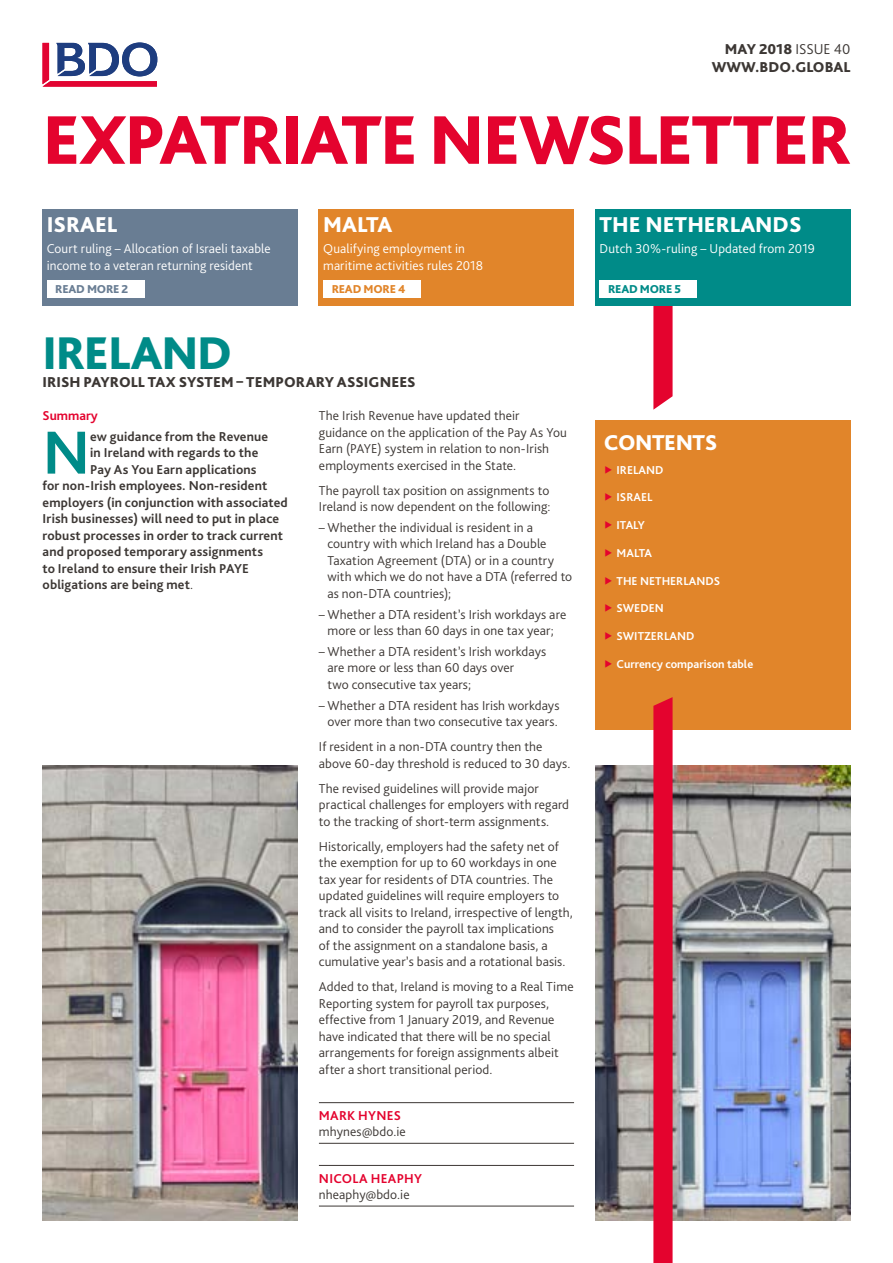
<style>
.page{position:relative;width:893px;height:1263px;background:#fff}
.page>*{position:absolute;margin:0;border:0;box-sizing:border-box;transform-origin:0 0}
.t1{font:800 72px "Bliss Pro";letter-spacing:-.03em;color:#e4032e}
.t2{font:700 63.6px "Bliss Pro";color:#008b88}
.t3{font:800 48px "Bliss Pro";letter-spacing:-.025em;color:#008b88}
.t4{font:800 22.5px "Bliss Pro";color:#fff}
.t5{font:800 22.5px "Bliss Pro";letter-spacing:-.02em;color:#fff}
.t6{font:800 15px/18px "Bliss Pro";color:#3c3734;text-align:right}
.t7{font:300 13.5px/16.5px "Bliss Pro";letter-spacing:.01em;color:#3c3734}
.t8{font:700 13.5px "Bliss Pro";letter-spacing:.01em;color:#3c3734}
.t9{font:300 13.5px/16.5px "Bliss Pro";letter-spacing:.005em;color:#fff}
.t10{font:700 13.5px "Bliss Pro";letter-spacing:.02em;color:#e4032e}
.t11{font:700 13.5px "Bliss Pro";color:#e4032e}
.t12{font:700 12px "Bliss Pro";color:#fff}
.t13{font:800 12px "Bliss Pro";letter-spacing:-.02em;color:#008b88}
.t14{font:800 12px "Bliss Pro";letter-spacing:-.02em;color:#e1852a}
.t15{font:800 12px "Bliss Pro";letter-spacing:-.02em;color:#697d93}
.s1{font-weight:300}
.s2{color:#e4032e}
</style>
<div class="page">
<svg style="left:653px;top:306px;width:20px;height:104px;background:#e61e44"></svg>
<div style="left:595px;top:209px;width:255px;height:97px;background:#008b88"></div>
<div style="left:600px;top:280px;width:97px;height:17px;background:#fff"></div>
<div style="left:319px;top:209px;width:255px;height:97px;background:#e1852a"></div>
<div style="left:323px;top:280px;width:98px;height:17px;background:#fff"></div>
<div style="left:595px;top:420px;width:255px;height:310px;background:#e1852a"></div>
<div style="left:43px;top:209px;width:255px;height:97px;background:#697d93"></div>
<div style="left:47px;top:280px;width:98px;height:17px;background:#fff"></div>
<hr style="left:319px;top:1102px;width:255px;height:1px;background:#3c3734">
<hr style="left:319px;top:1143px;width:255px;height:1px;background:#3c3734">
<hr style="left:319px;top:1165px;width:255px;height:1px;background:#3c3734">
<hr style="left:319px;top:1206px;width:255px;height:1px;background:#3c3734">
<svg style="left:43px;top:43px;width:114px;height:44px"></svg>
<img style="left:43px;top:765px;width:255px;height:455px">
<img style="left:595px;top:765px;width:255px;height:455px">
<svg style="left:653px;top:697px;width:20px;height:566px;background:#e20b33"></svg>
<p class="t6" style="left:712px;top:40px;width:140px">MAY 2018 <span class="s1">ISSUE 40<br></span>WWW.BDO.GLOBAL</p>
<h1 class="t1" style="left:43px;top:95px;width:811px">EXPATRIATE NEWSLETTER</h1>
<h3 class="t4" style="left:47px;top:211px;width:72px">ISRAEL</h3>
<p class="t9" style="left:47px;top:240px;width:225px">Court ruling – Allocation of Israeli taxable income to a veteran returning resident</p>
<p class="t15" style="left:55px;top:282px;width:75px">READ MORE 2</p>
<h3 class="t4" style="left:323px;top:211px;width:71px">MALTA</h3>
<p class="t9" style="left:323px;top:240px;width:161px">Qualifying employment in maritime activities rules 2018</p>
<p class="t14" style="left:332px;top:282px;width:75px">READ MORE 4</p>
<h3 class="t3" style="left:43px;top:323px;width:191px">IRELAND</h3>
<p class="t6" style="left:43px;top:372px;width:375px">IRISH PAYROLL TAX SYSTEM – TEMPORARY ASSIGNEES</p>
<p class="t11" style="left:43px;top:407px;width:57px">Summary</p>
<h2 class="t2" style="left:43px;top:413px;width:49px">N</h2>
<p class="t8" style="left:90px;top:428px;width:180px">ew guidance from the Revenue</p>
<p class="t7" style="left:319px;top:407px;width:250px">The Irish Revenue have updated their guidance on the application of the Pay As You Earn (PAYE) system in relation to non-Irish employments exercised in the State.</p>
<p class="t7" style="left:319px;top:482px;width:233px">The payroll tax position on assignments to<br>Ireland is now dependent on the following:</p>
<p class="t7" style="left:327px;top:519px;width:246px;text-indent:-9px">– Whether the individual is resident in a country with which Ireland has a Double Taxation Agreement (DTA) or in a country with which we do not have a DTA (referred to as non-DTA countries);</p>
<p class="t7" style="left:319px;top:606px;width:249px;text-align:center">– Whether a DTA resident’s Irish workdays are more or less than 60 days in one tax year;</p>
<p class="t7" style="left:327px;top:643px;width:220px;text-indent:-9px">– Whether a DTA resident’s Irish workdays are more or less than 60 days over<br>two consecutive tax years;</p>
<p class="t7" style="left:319px;top:697px;width:242px;text-align:center">– Whether a DTA resident has Irish workdays over more than two consecutive tax years.</p>
<p class="t7" style="left:319px;top:738px;width:253px">If resident in a non-DTA country then the above 60-day threshold is reduced to 30 days.</p>
<p class="t7" style="left:319px;top:780px;width:252px">The revised guidelines will provide major practical challenges for employers with regard to the tracking of short-term assignments.</p>
<p class="t7" style="left:319px;top:838px;width:255px">Historically, employers had the safety net of the exemption for up to 60 workdays in one tax year for residents of DTA countries. The updated guidelines will require employers to track all visits to Ireland, irrespective of length, and to consider the payroll tax implications<br>of the assignment on a standalone basis, a cumulative year’s basis and a rotational basis.</p>
<p class="t7" style="left:319px;top:978px;width:256px">Added to that, Ireland is moving to a Real Time Reporting system for payroll tax purposes, effective from 1 January 2019, and Revenue have indicated that there will be no special arrangements for foreign assignments albeit after a short transitional period.</p>
<p class="t10" style="left:319px;top:1107px;width:83px">MARK HYNES</p>
<p class="t7" style="left:319px;top:1123px;width:88px">mhynes@bdo.ie</p>
<p class="t10" style="left:319px;top:1170px;width:105px">NICOLA HEAPHY</p>
<p class="t7" style="left:319px;top:1186px;width:92px">nheaphy@bdo.ie</p>
<p class="t8" style="left:90px;top:444px;width:170px">in Ireland with regards to the</p>
<p class="t8" style="left:90px;top:461px;width:168px">Pay As You Earn applications</p>
<p class="t8" style="left:43px;top:477px;width:226px">for non-Irish employees. Non-resident</p>
<p class="t8" style="left:43px;top:494px;width:247px">employers (in conjunction with associated</p>
<p class="t8" style="left:43px;top:510px;width:238px">Irish businesses) will need to put in place</p>
<p class="t8" style="left:43px;top:527px;width:242px">robust processes in order to track current</p>
<p class="t8" style="left:43px;top:543px;width:222px">and proposed temporary assignments</p>
<p class="t8" style="left:43px;top:560px;width:208px">to Ireland to ensure their Irish PAYE</p>
<p class="t8" style="left:43px;top:576px;width:152px">obligations are being met<span class="s1">.</span></p>
<h3 class="t4" style="left:600px;top:211px;width:204px">THE NETHERLANDS</h3>
<p class="t9" style="left:600px;top:240px;width:217px">Dutch 30%-ruling – Updated from 2019</p>
<p class="t13" style="left:608px;top:282px;width:74px">READ MORE 5</p>
<h3 class="t5" style="left:604px;top:429px;width:115px">CONTENTS</h3>
<p class="t12" style="left:604px;top:462px;width:61px"><span class="s2">▶</span> IRELAND</p>
<p class="t12" style="left:604px;top:490px;width:50px"><span class="s2">▶</span> ISRAEL</p>
<p class="t12" style="left:604px;top:518px;width:43px"><span class="s2">▶</span> ITALY</p>
<p class="t12" style="left:604px;top:545px;width:50px"><span class="s2">▶</span> MALTA</p>
<p class="t12" style="left:604px;top:573px;width:118px"><span class="s2">▶</span> THE NETHERLANDS</p>
<p class="t12" style="left:604px;top:601px;width:61px"><span class="s2">▶</span> SWEDEN</p>
<p class="t12" style="left:604px;top:629px;width:92px"><span class="s2">▶</span> SWITZERLAND</p>
<p class="t12" style="left:604px;top:656px;width:151px"><span class="s2">▶</span> Currency comparison table</p>
</div>
